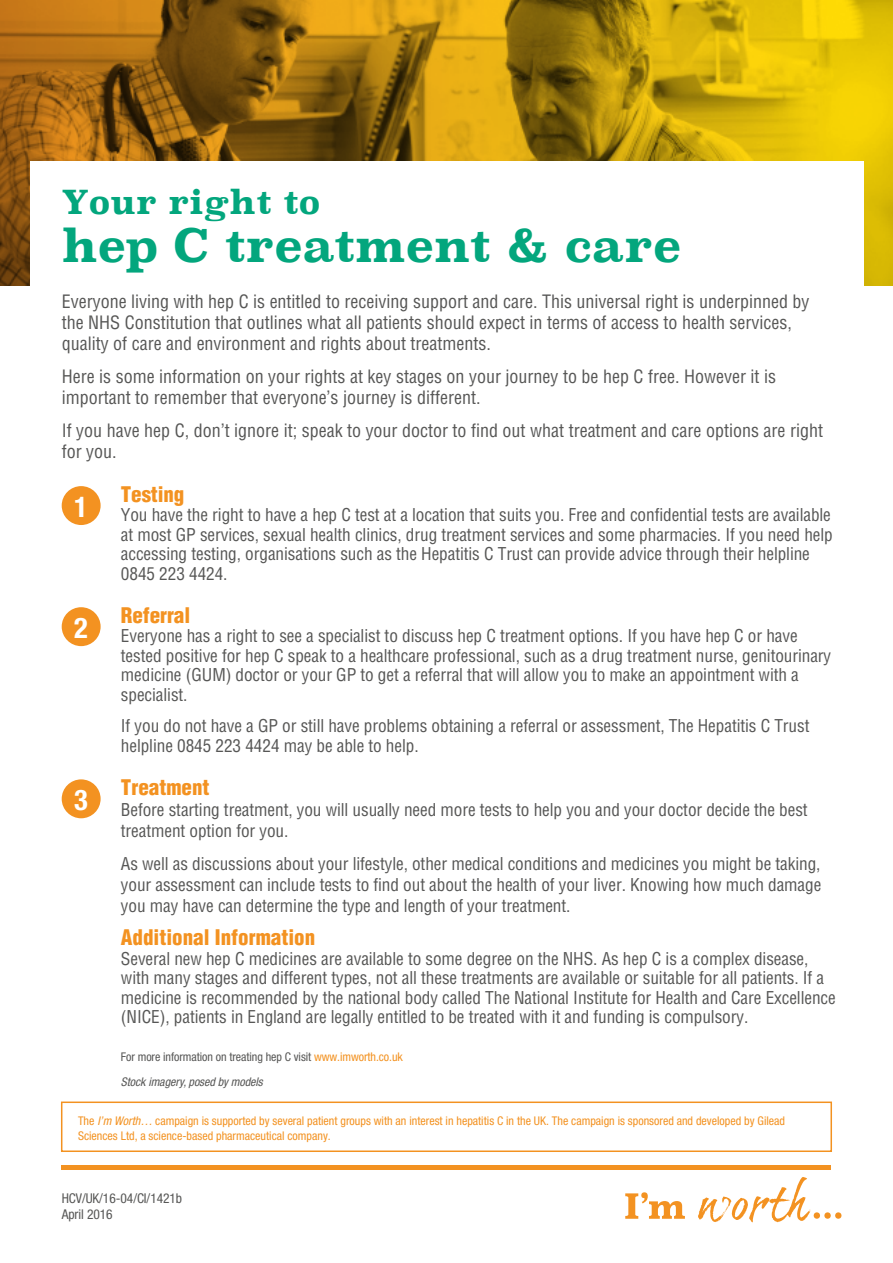
<style>
.page{position:relative;width:893px;height:1263px;background:#fff}
.page>*{position:absolute;margin:0;border:0;box-sizing:border-box;transform-origin:0 0}
.t1{font:700 45px "Superclarendon";color:#03a67d}
.t2{font:700 33px "Superclarendon";color:#03a67d}
.t3{font:700 condensed 28.5px "Helvetica Neue LT";color:#fff}
.t4{font:900 condensed 21px "Helvetica LT";color:#f39221}
.t5{font:condensed 18px/21px "Helvetica LT";color:#575756}
.t6{font:condensed 17.25px/19.5px "Helvetica LT";letter-spacing:-.005em;color:#575756}
.t7{font:condensed 13.5px/16.5px "Helvetica Neue LT";letter-spacing:-.005em;color:#575756}
.t8{font:condensed 12px/15px "Helvetica Neue LT";color:#f39221}
.t9{font:condensed 12px "Helvetica Neue LT";letter-spacing:-.005em;color:#575756}
.t10{font:italic condensed 12px "Helvetica Neue LT";letter-spacing:-.005em;color:#575756}
.s1{color:#f39221}
.s2{font-style:italic}
</style>
<div class="page">
<svg style="left:0;top:0;width:893px;height:286px;background:#af840d"></svg>
<div style="left:61px;top:1101px;width:771px;height:51px;border:2px solid #f39221"></div>
<div style="left:30px;top:161px;width:833px;height:134px;background:#fff"></div>
<hr style="left:62px;top:1165px;width:769px;height:4px;background:#f39221">
<svg style="left:625px;top:1177px;width:216px;height:45px"></svg>
<div style="left:62px;top:486px;width:39px;height:39px;background:#f39221;border-radius:50%"></div>
<div style="left:62px;top:607px;width:39px;height:39px;background:#f39221;border-radius:50%"></div>
<div style="left:62px;top:779px;width:39px;height:39px;background:#f39221;border-radius:50%"></div>
<h2 class="t2" style="left:62px;top:177px;width:260px">Your right to</h2>
<h1 class="t1" style="left:62px;top:212px;width:621px">hep C treatment &amp; care</h1>
<p class="t5" style="left:62px;top:291px;width:749px">Everyone living with hep C is entitled to receiving support and care. This universal right is underpinned by the NHS Constitution that outlines what all patients should expect in terms of access to health services, quality of care and environment and rights about treatments.</p>
<p class="t5" style="left:62px;top:366px;width:716px">Here is some information on your rights at key stages on your journey to be hep C free. However it is important to remember that everyone’s journey is different.</p>
<p class="t5" style="left:62px;top:420px;width:763px">If you have hep C, don’t ignore it; speak to your doctor to find out what treatment and care options are right for you.</p>
<h3 class="t3" style="left:74px;top:489px;width:15px">1</h3>
<h3 class="t3" style="left:74px;top:610px;width:15px">2</h3>
<h3 class="t3" style="left:74px;top:783px;width:15px">3</h3>
<p class="t4" style="left:121px;top:481px;width:65px">Testing</p>
<p class="t6" style="left:121px;top:505px;width:713px">You have the right to have a hep C test at a location that suits you. Free and confidential tests are available at most GP services, sexual health clinics, drug treatment services and some pharmacies. If you need help accessing testing, organisations such as the Hepatitis C Trust can provide advice through their helpline 0845 223 4424.</p>
<p class="t4" style="left:121px;top:602px;width:71px">Referral</p>
<p class="t6" style="left:121px;top:626px;width:712px">Everyone has a right to see a specialist to discuss hep C treatment options. If you have hep C or have tested positive for hep C speak to a healthcare professional, such as a drug treatment nurse, genitourinary medicine (GUM) doctor or your GP to get a referral that will allow you to make an appointment with a specialist.</p>
<p class="t6" style="left:121px;top:716px;width:690px">If you do not have a GP or still have problems obtaining a referral or assessment, The Hepatitis C Trust helpline 0845 223 4424 may be able to help.</p>
<p class="t4" style="left:121px;top:774px;width:90px">Treatment</p>
<p class="t6" style="left:121px;top:799px;width:688px;line-height:21px">Before starting treatment, you will usually need more tests to help you and your doctor decide the best treatment option for you.</p>
<p class="t6" style="left:121px;top:853px;width:702px;line-height:21px;text-align:justify">As well as discussions about your lifestyle, other medical conditions and medicines you might be taking, your assessment can include tests to find out about the health of your liver. Knowing how much damage you may have can determine the type and length of your treatment.</p>
<p class="t4" style="left:121px;top:924px;width:196px">Additional Information</p>
<p class="t6" style="left:121px;top:948px;width:716px">Several new hep C medicines are available to some degree on the NHS. As hep C is a complex disease, with many stages and different types, not all these treatments are available or suitable for all patients. If a medicine is recommended by the national body called The National Institute for Health and Care Excellence (NICE), patients in England are legally entitled to be treated with it and funding is compulsory.</p>
<p class="t9" style="left:121px;top:1049px;width:283px">For more information on treating hep C visit <span class="s1">www.imworth.co.uk</span></p>
<p class="t10" style="left:121px;top:1075px;width:143px">Stock imagery, posed by models</p>
<p class="t8" style="left:78px;top:1113px;width:709px">The <span class="s2">I’m Worth…</span> campaign is supported by several patient groups with an interest in hepatitis C in the UK. The campaign is sponsored and developed by Gilead<br>Sciences Ltd, a science-based pharmaceutical company.</p>
<p class="t7" style="left:62px;top:1190px;width:122px">HCV/UK/16-04/CI/1421b<br>April 2016</p>
</div>
